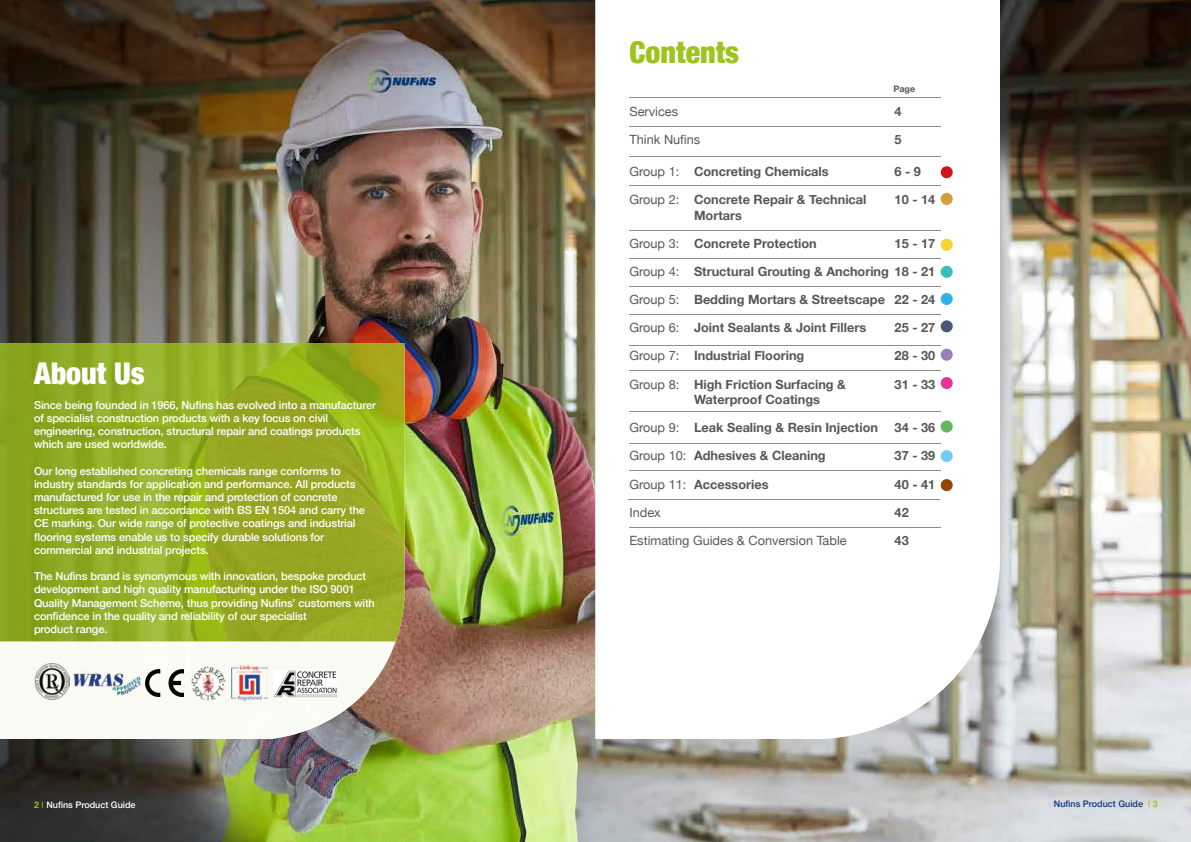
<style>
.page{position:relative;width:1191px;height:842px;background:#fff}
.page>*{position:absolute;margin:0;border:0;box-sizing:border-box;transform-origin:0 0}
.t1{font:900 condensed 30px "Helvetica Neue";color:#9dc41a}
.t2{font:900 condensed 30px "Helvetica Neue";color:#fff}
.t3{font:700 12.7px "Helvetica Neue";color:#575756}
.t4{font:12.7px "Helvetica Neue";color:#575756}
.t5{font:500 11px/13.2px "Helvetica Neue";letter-spacing:-.01em;color:#fff}
.t6{font:500 9px "Helvetica Neue";color:#fff}
.t7{font:500 9px "Helvetica Neue";color:#0a397d}
.t8{font:700 9px "Helvetica Neue";color:#575756}
.s1{font-weight:400}
.s2{font-family:"Helvetica";font-weight:700;color:#9dc41a}
.s3{font-family:"Helvetica";font-weight:400;color:#9dc41a}
</style>
<div class="page">
<img style="left:0;top:0;width:1191px;height:842px">
<img style="left:0;top:343px;width:406px;height:322px">
<img style="left:0;top:642px;width:395px;height:96px">
<img style="left:34px;top:663px;width:36px;height:36px">
<svg style="left:595px;top:0;width:409px;height:742px"></svg>
<hr style="left:629px;top:185px;width:312px;height:1px;background:#8d8c8c">
<div style="left:940px;top:166px;width:12px;height:12px;background:#cd171a;border-radius:50%"></div>
<div style="left:940px;top:193px;width:12px;height:12px;background:#d59d3b;border-radius:50%"></div>
<hr style="left:629px;top:231px;width:312px;height:1px;background:#8d8c8c">
<div style="left:940px;top:239px;width:12px;height:12px;background:#f5d333;border-radius:50%"></div>
<hr style="left:629px;top:258px;width:312px;height:1px;background:#8d8c8c">
<div style="left:940px;top:266px;width:12px;height:12px;background:#33c1bb;border-radius:50%"></div>
<hr style="left:629px;top:286px;width:312px;height:1px;background:#8d8c8c">
<div style="left:940px;top:293px;width:12px;height:12px;background:#33b2e9;border-radius:50%"></div>
<hr style="left:629px;top:345px;width:312px;height:1px;background:#8d8c8c">
<div style="left:940px;top:320px;width:12px;height:12px;background:#495975;border-radius:50%"></div>
<hr style="left:629px;top:370px;width:312px;height:1px;background:#8d8c8c">
<div style="left:940px;top:349px;width:12px;height:12px;background:#997eb7;border-radius:50%"></div>
<hr style="left:629px;top:412px;width:312px;height:1px;background:#8d8c8c">
<div style="left:940px;top:377px;width:12px;height:12px;background:#ea3397;border-radius:50%"></div>
<hr style="left:629px;top:443px;width:312px;height:1px;background:#8d8c8c">
<div style="left:940px;top:420px;width:12px;height:13px;background:#65b75d;border-radius:50%"></div>
<hr style="left:629px;top:471px;width:312px;height:1px;background:#8d8c8c">
<hr style="left:628px;top:500px;width:312px;height:1px;background:#8d8c8c">
<hr style="left:629px;top:527px;width:312px;height:1px;background:#8d8c8c">
<div style="left:940px;top:450px;width:12px;height:12px;background:#70cef4;border-radius:50%"></div>
<hr style="left:629px;top:314px;width:312px;height:1px;background:#8d8c8c">
<div style="left:940px;top:479px;width:12px;height:12px;background:#924409;border-radius:50%"></div>
<hr style="left:629px;top:126px;width:312px;height:1px;background:#8d8c8c">
<hr style="left:629px;top:156px;width:312px;height:1px;background:#8d8c8c">
<hr style="left:629px;top:97px;width:312px;height:1px;background:#8d8c8c">
<img style="left:73px;top:672px;width:69px;height:24px">
<img style="left:191px;top:666px;width:35px;height:35px">
<img style="left:231px;top:666px;width:36px;height:34px">
<img style="left:273px;top:671px;width:64px;height:26px">
<img style="left:146px;top:670px;width:37px;height:27px">
<h1 class="t1" style="left:629px;top:28px;width:111px">Contents</h1>
<p class="t8" style="left:893px;top:82px;width:23px">Page</p>
<h1 class="t2" style="left:34px;top:348px;width:112px">About Us</h1>
<p class="t5" style="left:34px;top:397px;width:343px">Since being founded in 1966, Nufins has evolved into a manufacturer of specialist construction products with a key focus on civil engineering, construction, structural repair and coatings products which are used worldwide.</p>
<p class="t5" style="left:34px;top:463px;width:332px">Our long established concreting chemicals range conforms to industry standards for application and performance. All products manufactured for use in the repair and protection of concrete structures are tested in accordance with BS EN 1504 and carry the CE marking. Our wide range of protective coatings and industrial flooring systems enable us to specify durable solutions for commercial and industrial projects.</p>
<p class="t5" style="left:34px;top:569px;width:342px">The Nufins brand is synonymous with innovation, bespoke product development and high quality manufacturing under the ISO 9001<br>Quality Management Scheme, thus providing Nufins’ customers with confidence in the quality and reliability of our specialist<br>product range.</p>
<p class="t4" style="left:629px;top:102px;width:50px">Services</p>
<p class="t3" style="left:894px;top:101px;width:9px">4</p>
<p class="t4" style="left:629px;top:130px;width:72px">Think Nufins</p>
<p class="t3" style="left:894px;top:130px;width:9px">5</p>
<p class="t3" style="left:629px;top:162px;width:201px"><span class="s1">Group 1:</span> Concreting Chemicals</p>
<p class="t3" style="left:894px;top:162px;width:28px">6 - 9</p>
<p class="t3" style="left:629px;top:190px;width:238px"><span class="s1">Group 2:</span> Concrete Repair &amp; Technical</p>
<p class="t3" style="left:894px;top:190px;width:42px">10 - 14</p>
<p class="t3" style="left:694px;top:205px;width:49px">Mortars</p>
<p class="t3" style="left:629px;top:233px;width:189px"><span class="s1">Group 3:</span> Concrete Protection</p>
<p class="t3" style="left:894px;top:233px;width:42px">15 - 17</p>
<p class="t3" style="left:629px;top:261px;width:307px"><span class="s1">Group 4:</span> Structural Grouting &amp; Anchoring 18 - 21</p>
<p class="t3" style="left:629px;top:290px;width:307px"><span class="s1">Group 5:</span> Bedding Mortars &amp; Streetscape 22 - 24</p>
<p class="t3" style="left:629px;top:318px;width:238px"><span class="s1">Group 6:</span> Joint Sealants &amp; Joint Fillers</p>
<p class="t3" style="left:894px;top:318px;width:42px">25 - 27</p>
<p class="t3" style="left:629px;top:346px;width:176px"><span class="s1">Group 7:</span> Industrial Flooring</p>
<p class="t3" style="left:894px;top:346px;width:42px">28 - 30</p>
<p class="t3" style="left:629px;top:374px;width:218px"><span class="s1">Group 8:</span> High Friction Surfacing &amp;</p>
<p class="t3" style="left:894px;top:374px;width:42px">31 - 33</p>
<p class="t3" style="left:694px;top:389px;width:127px">Waterproof Coatings</p>
<p class="t3" style="left:629px;top:418px;width:250px"><span class="s1">Group 9:</span> Leak Sealing &amp; Resin Injection</p>
<p class="t3" style="left:894px;top:418px;width:42px">34 - 36</p>
<p class="t3" style="left:629px;top:446px;width:198px"><span class="s1">Group 10:</span> Adhesives &amp; Cleaning</p>
<p class="t3" style="left:894px;top:446px;width:42px">37 - 39</p>
<p class="t3" style="left:629px;top:474px;width:141px"><span class="s1">Group 11:</span> Accessories</p>
<p class="t3" style="left:894px;top:474px;width:42px">40 - 41</p>
<p class="t4" style="left:629px;top:503px;width:33px">Index</p>
<p class="t3" style="left:894px;top:502px;width:16px">42</p>
<p class="t4" style="left:629px;top:531px;width:219px">Estimating Guides &amp; Conversion Table</p>
<p class="t3" style="left:894px;top:530px;width:16px">43</p>
<p class="t6" style="left:34px;top:797px;width:103px"><span class="s2">2</span> <span class="s3">|</span> Nufins Product Guide</p>
<p class="t7" style="left:1053px;top:797px;width:106px">Nufins Product Guide <span class="s3">|</span> <span class="s2">3</span></p>
</div>
